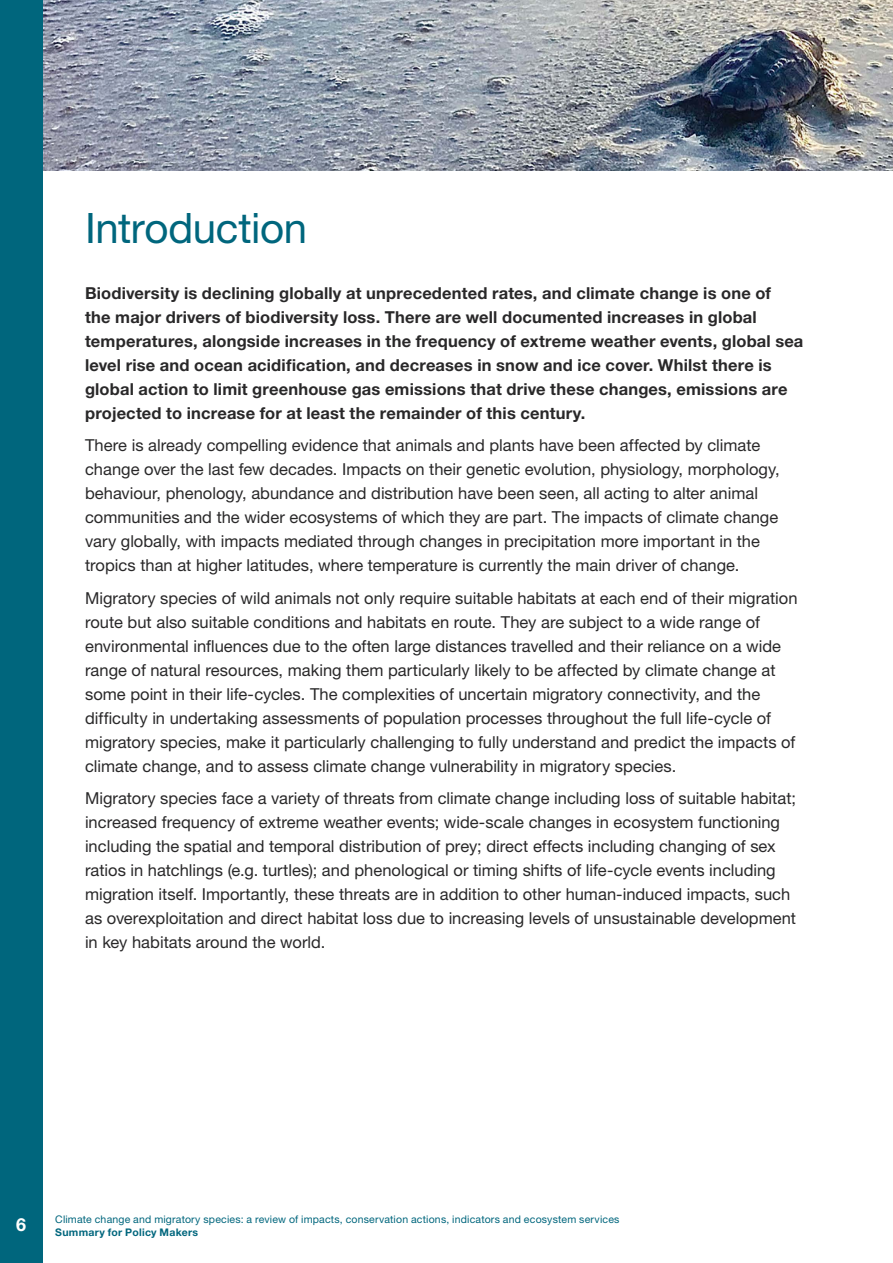
<style>
.page{position:relative;width:893px;height:1263px;background:#fff}
.page>*{position:absolute;margin:0;border:0;box-sizing:border-box;transform-origin:0 0}
.t1{font:42px "Helvetica Neue LT Std";letter-spacing:-.01em;color:#00667d}
.t2{font:700 18px "Helvetica Neue LT Std";color:#fff}
.t3{font:16.5px/24px "Helvetica Neue LT Std";color:#292829}
.t4{font:700 16.5px/24px "Helvetica Neue LT Std";letter-spacing:.01em;color:#292829}
.t5{font:10.5px "Helvetica Neue LT Std";letter-spacing:.02em;color:#00667d}
.t6{font:700 10.5px "Helvetica Neue LT Std";letter-spacing:.025em;color:#00667d}
</style>
<div class="page">
<img style="left:43px;top:0;width:850px;height:170px">
<div style="left:0;top:0;width:43px;height:1263px;background:#00667d"></div>
<h1 class="t1" style="left:85px;top:203px;width:224px">Introduction</h1>
<p class="t4" style="left:85px;top:280px;width:720px">Biodiversity is declining globally at unprecedented rates, and climate change is one of<br>the major drivers of biodiversity loss. There are well documented increases in global temperatures, alongside increases in the frequency of extreme weather events, global sea level rise and ocean acidification, and decreases in snow and ice cover. Whilst there is global action to limit greenhouse gas emissions that drive these changes, emissions are projected to increase for at least the remainder of this century.</p>
<p class="t3" style="left:85px;top:433px;width:696px">There is already compelling evidence that animals and plants have been affected by climate change over the last few decades. Impacts on their genetic evolution, physiology, morphology, behaviour, phenology, abundance and distribution have been seen, all acting to alter animal communities and the wider ecosystems of which they are part. The impacts of climate change vary globally, with impacts mediated through changes in precipitation more important in the tropics than at higher latitudes, where temperature is currently the main driver of change.</p>
<p class="t3" style="left:85px;top:586px;width:714px">Migratory species of wild animals not only require suitable habitats at each end of their migration route but also suitable conditions and habitats en route. They are subject to a wide range of environmental influences due to the often large distances travelled and their reliance on a wide range of natural resources, making them particularly likely to be affected by climate change at some point in their life-cycles. The complexities of uncertain migratory connectivity, and the difficulty in undertaking assessments of population processes throughout the full life-cycle of migratory species, make it particularly challenging to fully understand and predict the impacts of climate change, and to assess climate change vulnerability in migratory species.</p>
<p class="t3" style="left:85px;top:786px;width:712px">Migratory species face a variety of threats from climate change including loss of suitable habitat; increased frequency of extreme weather events; wide-scale changes in ecosystem functioning including the spatial and temporal distribution of prey; direct effects including changing of sex ratios in hatchlings (e.g. turtles); and phenological or timing shifts of life-cycle events including migration itself. Importantly, these threats are in addition to other human-induced impacts, such as overexploitation and direct habitat loss due to increasing levels of unsustainable development in key habitats around the world.</p>
<p class="t2" style="left:16px;top:1214px;width:12px">6</p>
<p class="t5" style="left:55px;top:1213px;width:566px">Climate change and migratory species: a review of impacts, conservation actions, indicators and ecosystem services</p>
<p class="t6" style="left:55px;top:1226px;width:144px">Summary for Policy Makers</p>
</div>
